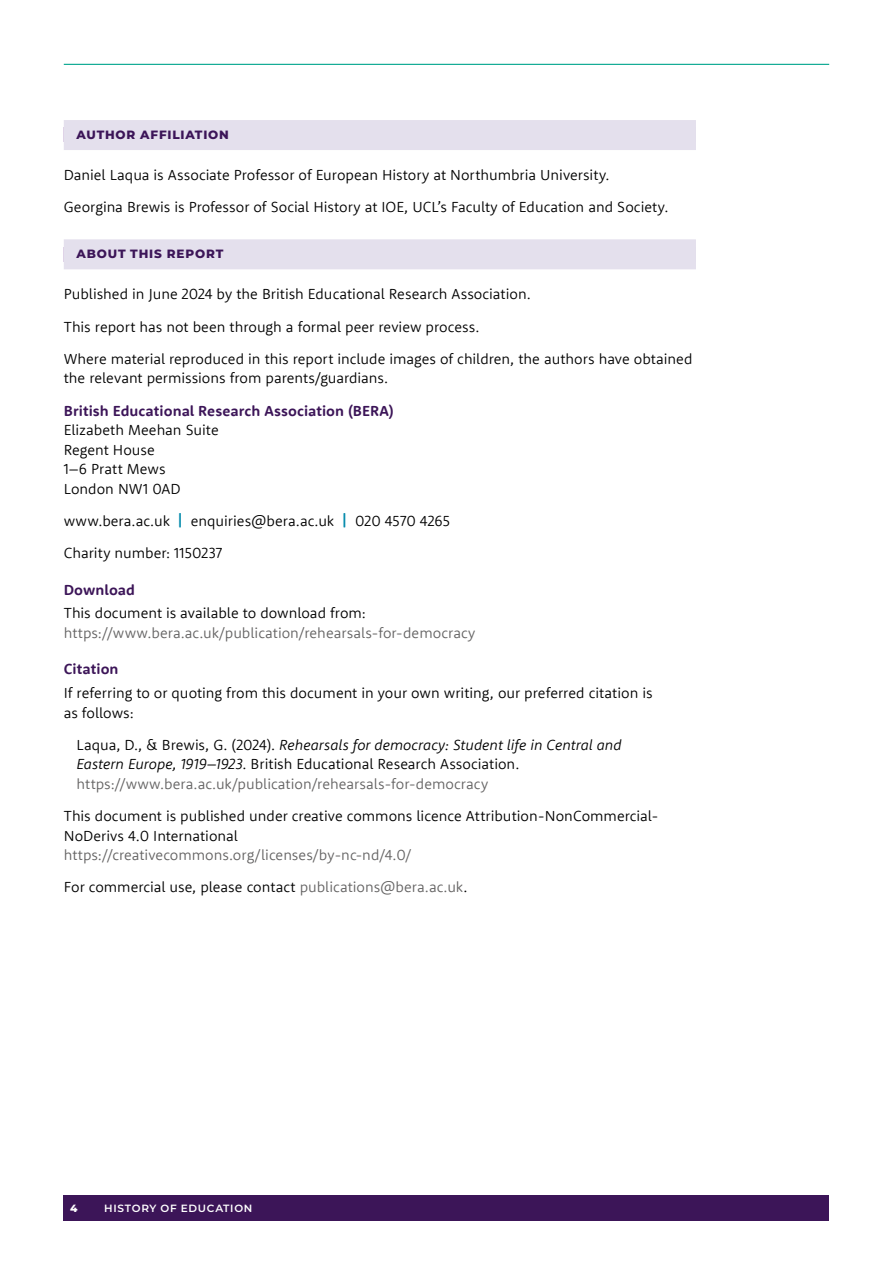
<style>
.page{position:relative;width:893px;height:1263px;background:#fff}
.page>*{position:absolute;margin:0;border:0;box-sizing:border-box;transform-origin:0 0}
.t1{font:300 15px/19.5px "Rooney Sans";color:#000}
.t2{font:italic 300 15px/19.5px "Rooney Sans";color:#000}
.t3{font:300 15px/32.2px "Rooney Sans";color:#646363}
.t4{font:700 15px "Rooney Sans";letter-spacing:.005em;color:#3c1558}
.t5{font:800 12px "Montserrat";letter-spacing:.07em;color:#3c1558}
.t6{font:600 10.5px "Montserrat";letter-spacing:.07em;color:#fff}
.t7{font:800 10.5px "Montserrat";color:#fff}
.s1{font-weight:700;color:#0089aa}
.s2{font-style:normal}
.s3{font-style:normal;color:#646363}
.s4{color:#000}
</style>
<div class="page">
<div style="left:64px;top:1195px;width:765px;height:25px;background:#3c1558"></div>
<hr style="left:64px;top:64px;width:765px;height:1px;background:#00a58d">
<div style="left:64px;top:120px;width:632px;height:30px;background:#e4e0ed"></div>
<div style="left:64px;top:239px;width:632px;height:30px;background:#e4e0ed"></div>
<p class="t5" style="left:77px;top:126px;width:154px">AUTHOR AFFILIATION</p>
<p class="t1" style="left:64px;top:158px;width:606px;line-height:32.2px">Daniel Laqua is Associate Professor of European History at Northumbria University.<br>Georgina Brewis is Professor of Social History at IOE, UCL’s Faculty of Education and Society.</p>
<p class="t5" style="left:77px;top:245px;width:148px">ABOUT THIS REPORT</p>
<p class="t1" style="left:64px;top:277px;width:630px;line-height:32.2px">Published in June 2024 by the British Educational Research Association.<br>This report has not been through a formal peer review process.<br>Where material reproduced in this report include images of children, the authors have obtained</p>
<p class="t1" style="left:64px;top:368px;width:326px">the relevant permissions from parents/guardians.</p>
<p class="t4" style="left:64px;top:400px;width:332px">British Educational Research Association (BERA)</p>
<p class="t1" style="left:64px;top:420px;width:156px">Elizabeth Meehan Suite<br>Regent House<br>1–6 Pratt Mews<br>London NW1 0AD</p>
<p class="t1" style="left:64px;top:504px;width:388px;line-height:32.2px">www.bera.ac.uk <span class="s1">|</span> enquiries@bera.ac.uk <span class="s1">|</span> 020 4570 4265<br>Charity number: 1150237</p>
<p class="t4" style="left:64px;top:579px;width:73px">Download</p>
<p class="t1" style="left:64px;top:603px;width:304px">This document is available to download from:</p>
<p class="t3" style="left:64px;top:616px;width:413px">https://www.bera.ac.uk/publication/rehearsals-for-democracy</p>
<p class="t4" style="left:64px;top:659px;width:56px">Citation</p>
<p class="t1" style="left:64px;top:683px;width:590px">If referring to or quoting from this document in your own writing, our preferred citation is as follows:</p>
<p class="t2" style="left:77px;top:734px;width:547px"><span class="s2">Laqua, D., &amp; Brewis, G. (2024).</span> Rehearsals for democracy: Student life in Central and<br>Eastern Europe, 1919–1923<span class="s2">. British Educational Research Association. </span><span class="s3">https://www.bera.ac.uk/publication/rehearsals-for-democracy</span></p>
<p class="t1" style="left:64px;top:806px;width:596px">This document is published under creative commons licence Attribution-NonCommercial-<br>NoDerivs 4.0 International</p>
<p class="t3" style="left:64px;top:838px;width:405px">https://creativecommons.org/licenses/by-nc-nd/4.0/<br><span class="s4">For commercial use, please contact</span> publications@bera.ac.uk<span class="s4">.</span></p>
<p class="t7" style="left:70px;top:1200px;width:9px">4</p>
<p class="t6" style="left:104px;top:1201px;width:150px">HISTORY OF EDUCATION</p>
</div>
